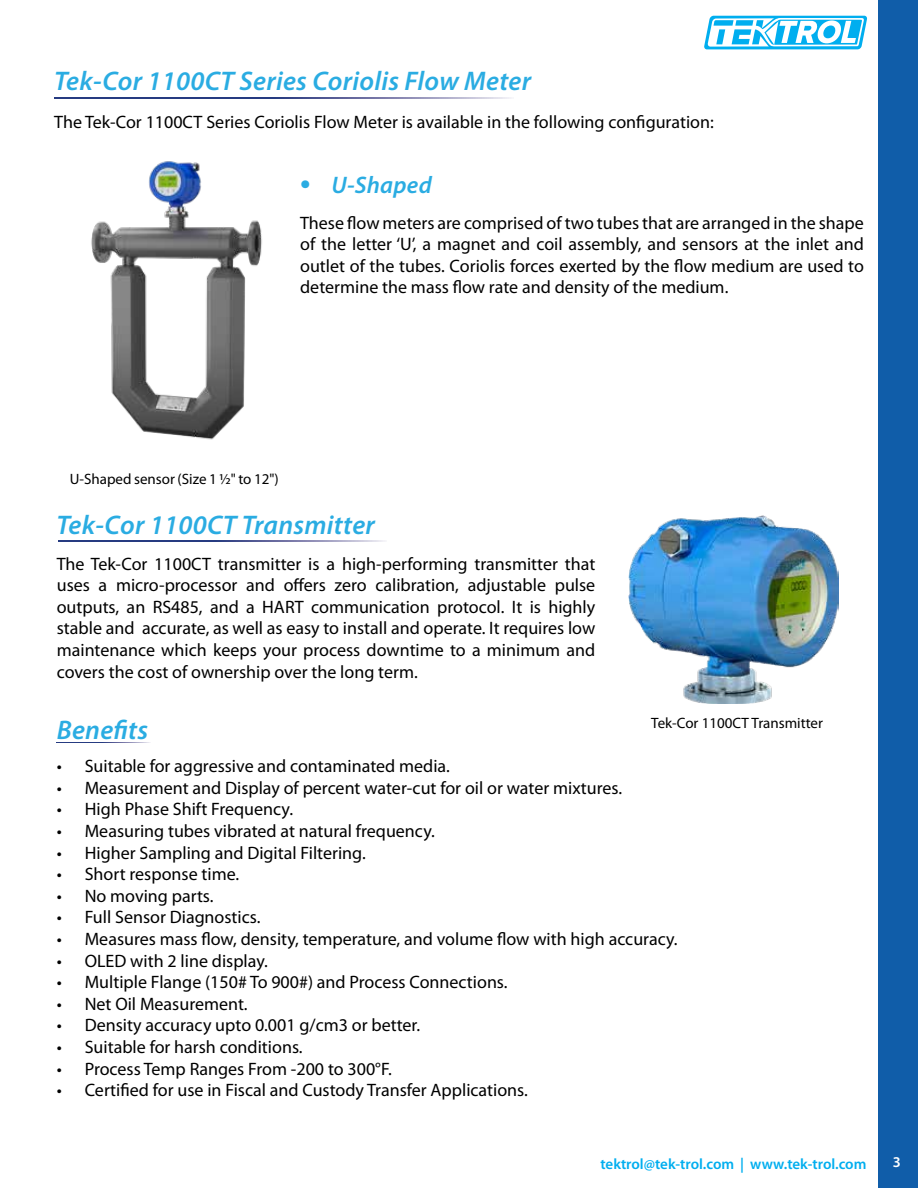
<style>
.page{position:relative;width:918px;height:1188px;background:#fff}
.page>*{position:absolute;margin:0;border:0;box-sizing:border-box;transform-origin:0 0}
.t1{font:italic 600 27px "Myriad Pro";letter-spacing:.01em;color:#2aace2}
.t2{font:italic 600 24px "Myriad Pro";letter-spacing:.015em;color:#2aace2}
.t3{font:18px/21.6px "Myriad Pro";color:#000;text-align:justify}
.t4{font:15px "Myriad Pro";color:#000}
.t5{font:600 15px "Myriad Pro";color:#00aeef}
.t6{font:600 15px "Myriad Pro";color:#fff}
.s1{font-size:33px}
</style>
<div class="page">
<svg style="left:704px;top:16px;width:163px;height:33px"></svg>
<div style="left:879px;top:0;width:39px;height:1188px;background:#105da9"></div>
<svg style="left:54px;top:98px;width:457px;height:1px"></svg>
<img style="left:91px;top:161px;width:171px;height:279px">
<img style="left:629px;top:515px;width:209px;height:188px">
<svg style="left:58px;top:541px;width:327px;height:1px"></svg>
<svg style="left:57px;top:742px;width:93px;height:1px"></svg>
<h1 class="t1" style="left:54px;top:64px;width:478px">Tek-Cor 1100CT Series Coriolis Flow Meter</h1>
<p class="t3" style="left:54px;top:111px;width:661px">The Tek-Cor 1100CT Series Coriolis Flow Meter is available in the following configuration:</p>
<h2 class="t2" style="left:300px;top:169px;width:133px"><span class="s1">•</span> U-Shaped</h2>
<p class="t3" style="left:300px;top:212px;width:565px">These flow meters are comprised of two tubes that are arranged in the shape of the letter ‘U’, a magnet and coil assembly, and sensors at the inlet and outlet of the tubes. Coriolis forces exerted by the flow medium are used to determine the mass flow rate and density of the medium.</p>
<p class="t4" style="left:70px;top:469px;width:210px">U-Shaped sensor (Size 1 ½" to 12")</p>
<h1 class="t1" style="left:56px;top:508px;width:320px">Tek-Cor 1100CT Transmitter</h1>
<p class="t3" style="left:57px;top:553px;width:540px">The Tek-Cor 1100CT transmitter is a high-performing transmitter that uses a micro-processor and offers zero calibration, adjustable pulse outputs, an RS485, and a HART communication protocol. It is highly stable and accurate, as well as easy to install and operate. It requires low maintenance which keeps your process downtime to a minimum and covers the cost of ownership over the long term.</p>
<p class="t4" style="left:651px;top:714px;width:173px">Tek-Cor 1100CT Transmitter</p>
<h1 class="t1" style="left:57px;top:712px;width:93px">Benefits</h1>
<p class="t3" style="left:57px;top:755px;width:395px">• Suitable for aggressive and contaminated media.</p>
<p class="t3" style="left:57px;top:777px;width:567px">• Measurement and Display of percent water-cut for oil or water mixtures.</p>
<p class="t3" style="left:57px;top:798px;width:238px">• High Phase Shift Frequency.</p>
<p class="t3" style="left:57px;top:820px;width:380px">• Measuring tubes vibrated at natural frequency.</p>
<p class="t3" style="left:57px;top:841px;width:311px">• Higher Sampling and Digital Filtering.</p>
<p class="t3" style="left:57px;top:863px;width:184px">• Short response time.</p>
<p class="t3" style="left:57px;top:885px;width:158px">• No moving parts.</p>
<p class="t3" style="left:57px;top:906px;width:205px">• Full Sensor Diagnostics.</p>
<p class="t3" style="left:57px;top:928px;width:622px">• Measures mass flow, density, temperature, and volume flow with high accuracy.</p>
<p class="t3" style="left:57px;top:949px;width:213px">• OLED with 2 line display.</p>
<p class="t3" style="left:57px;top:971px;width:452px">• Multiple Flange (150# To 900#) and Process Connections.</p>
<p class="t3" style="left:57px;top:993px;width:192px">• Net Oil Measurement.</p>
<p class="t3" style="left:57px;top:1014px;width:365px">• Density accuracy upto 0.001 g/cm3 or better.</p>
<p class="t3" style="left:57px;top:1036px;width:247px">• Suitable for harsh conditions.</p>
<p class="t3" style="left:57px;top:1057px;width:336px">• Process Temp Ranges From -200 to 300°F.</p>
<p class="t3" style="left:57px;top:1079px;width:473px">• Certified for use in Fiscal and Custody Transfer Applications.</p>
<p class="t5" style="left:600px;top:1154px;width:268px">tektrol@tek-trol.com | www.tek-trol.com</p>
<p class="t6" style="left:893px;top:1153px;width:10px">3</p>
</div>
